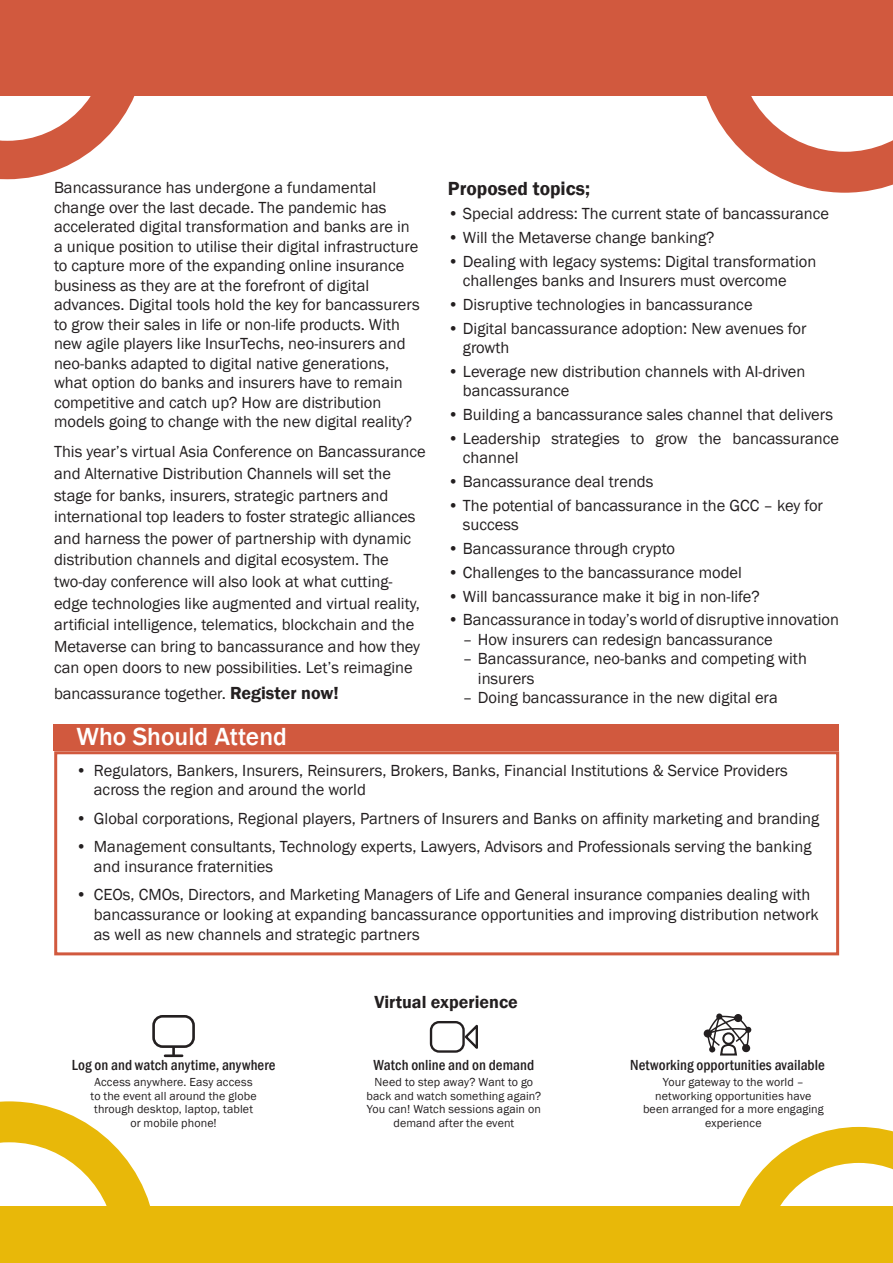
<style>
.page{position:relative;width:893px;height:1263px;background:#fff}
.page>*{position:absolute;margin:0;border:0;box-sizing:border-box;transform-origin:0 0}
.Text-17-Medium-White{font:500 25.5px "Franklin Gothic";color:#fff}
.TopicBullet{font:600 19.5px "Franklin Gothic";color:#231f20}
.t1{font:600 18px "Franklin Gothic";color:#231f20}
.Test1st{font:16.5px/19.5px "Franklin Gothic";color:#231f20}
.TopicBullet-2{font:16.5px/19.5px "Franklin Gothic";color:#231f20}
.WhoShouldAttendBulle{font:16.5px/19.8px "Franklin Gothic";color:#231f20}
.Virtual1{font:500 condensed 15px "Franklin Gothic";letter-spacing:.005em;color:#231f20}
.Virtual-2{font:12px/13.5px "Franklin Gothic";letter-spacing:.01em;color:#231f20;text-align:center}
.s1{font-weight:600;font-size:18px}
</style>
<div class="page">
<div style="left:0;top:0;width:893px;height:96px;background:#d1593e"></div>
<svg style="left:706px;top:96px;width:187px;height:97px"></svg>
<svg style="left:0;top:96px;width:135px;height:83px"></svg>
<div style="left:0;top:1206px;width:893px;height:57px;background:#e8b809"></div>
<svg style="left:0;top:1101px;width:150px;height:105px"></svg>
<svg style="left:739px;top:1127px;width:154px;height:79px"></svg>
<div style="left:430px;top:1021px;width:35px;height:32px;border:2px solid #231f20;border-radius:8px"></div>
<svg style="left:463px;top:1024px;width:15px;height:26px"></svg>
<div style="left:152px;top:1015px;width:43px;height:33px;border:3px solid #231f20;border-radius:9px"></div>
<svg style="left:172px;top:1048px;width:3px;height:6px"></svg>
<hr style="left:165px;top:1054px;width:17px;height:3px;background:#231f20">
<svg style="left:704px;top:1013px;width:47px;height:43px"></svg>
<div style="left:54px;top:724px;width:785px;height:27px;background:#d1593e"></div>
<div style="left:54px;top:751px;width:785px;height:204px;border:3px solid #d1593e"></div>
<p class="Test1st" style="left:54px;top:178px;width:367px">Bancassurance has undergone a fundamental change over the last decade. The pandemic has accelerated digital transformation and banks are in a unique position to utilise their digital infrastructure to capture more of the expanding online insurance business as they are at the forefront of digital advances. Digital tools hold the key for bancassurers to grow their sales in life or non-life products. With new agile players like InsurTechs, neo-insurers and neo-banks adapted to digital native generations, what option do banks and insurers have to remain competitive and catch up? How are distribution models going to change with the new digital reality?</p>
<p class="Test1st" style="left:54px;top:441px;width:373px;line-height:21.6px">This year’s virtual Asia Conference on Bancassurance and Alternative Distribution Channels will set the stage for banks, insurers, strategic partners and international top leaders to foster strategic alliances and harness the power of partnership with dynamic distribution channels and digital ecosystem. The two-day conference will also look at what cutting&shy;edge technologies like augmented and virtual reality, artificial intelligence, telematics, blockchain and the Metaverse can bring to bancassurance and how they can open doors to new possibilities. Let’s reimagine</p>
<p class="Test1st" style="left:54px;top:684px;width:286px">bancassurance together. <span class="s1">Register now!</span></p>
<p class="TopicBullet" style="left:448px;top:177px;width:144px">Proposed topics;</p>
<p class="TopicBullet-2" style="left:448px;top:204px;width:383px">• Special address: The current state of bancassurance</p>
<p class="TopicBullet-2" style="left:448px;top:228px;width:268px">• Will the Metaverse change banking?</p>
<p class="TopicBullet-2" style="left:463px;top:252px;width:355px;text-indent:-15px">• Dealing with legacy systems: Digital transformation challenges banks and Insurers must overcome</p>
<p class="TopicBullet-2" style="left:448px;top:295px;width:306px">• Disruptive technologies in bancassurance</p>
<p class="TopicBullet-2" style="left:463px;top:319px;width:345px;text-indent:-15px">• Digital bancassurance adoption: New avenues for growth</p>
<p class="TopicBullet-2" style="left:463px;top:362px;width:344px;text-indent:-15px">• Leverage new distribution channels with AI-driven bancassurance</p>
<p class="TopicBullet-2" style="left:448px;top:405px;width:387px">• Building a bancassurance sales channel that delivers</p>
<p class="TopicBullet-2" style="left:463px;top:429px;width:378px;text-indent:-15px">• Leadership strategies to grow the bancassurance channel</p>
<p class="TopicBullet-2" style="left:448px;top:472px;width:207px">• Bancassurance deal trends</p>
<p class="TopicBullet-2" style="left:463px;top:496px;width:362px;text-indent:-15px">• The potential of bancassurance in the GCC – key for success</p>
<p class="TopicBullet-2" style="left:448px;top:539px;width:229px">• Bancassurance through crypto</p>
<p class="TopicBullet-2" style="left:448px;top:563px;width:296px">• Challenges to the bancassurance model</p>
<p class="TopicBullet-2" style="left:448px;top:587px;width:313px">• Will bancassurance make it big in non-life?</p>
<p class="TopicBullet-2" style="left:448px;top:610px;width:393px">• Bancassurance in today’s world of disruptive innovation</p>
<p class="TopicBullet-2" style="left:463px;top:630px;width:311px">– How insurers can redesign bancassurance</p>
<p class="TopicBullet-2" style="left:478px;top:649px;width:331px;text-indent:-15px">– Bancassurance, neo-banks and competing with insurers</p>
<p class="TopicBullet-2" style="left:463px;top:688px;width:316px">– Doing bancassurance in the new digital era</p>
<p class="Text-17-Medium-White" style="left:77px;top:721px;width:212px">Who Should Attend</p>
<p class="WhoShouldAttendBulle" style="left:94px;top:761px;width:695px;text-indent:-18px">• Regulators, Bankers, Insurers, Reinsurers, Brokers, Banks, Financial Institutions &amp; Service Providers across the region and around the world</p>
<p class="WhoShouldAttendBulle" style="left:76px;top:809px;width:745px">• Global corporations, Regional players, Partners of Insurers and Banks on affinity marketing and branding</p>
<p class="WhoShouldAttendBulle" style="left:94px;top:837px;width:719px;text-indent:-18px">• Management consultants, Technology experts, Lawyers, Advisors and Professionals serving the banking and insurance fraternities</p>
<p class="WhoShouldAttendBulle" style="left:94px;top:885px;width:726px;text-indent:-18px">• CEOs, CMOs, Directors, and Marketing Managers of Life and General insurance companies dealing with bancassurance or looking at expanding bancassurance opportunities and improving distribution network as well as new channels and strategic partners</p>
<p class="t1" style="left:374px;top:990px;width:145px">Virtual experience</p>
<p class="Virtual1" style="left:72px;top:1055px;width:205px">Log on and watch anytime, anywhere</p>
<p class="Virtual1" style="left:374px;top:1055px;width:162px">Watch online and on demand</p>
<p class="Virtual-2" style="left:91px;top:1075px;width:168px">Access anywhere. Easy access to the event all around the globe through desktop, laptop, tablet or mobile phone!</p>
<p class="Virtual-2" style="left:367px;top:1075px;width:176px">Need to step away? Want to go back and watch something again?<br>You can! Watch sessions again on demand after the event</p>
<p class="Virtual1" style="left:630px;top:1055px;width:196px">Networking opportunities available</p>
<p class="Virtual-2" style="left:643px;top:1075px;width:182px">Your gateway to the world – networking opportunities have been arranged for a more engaging experience</p>
</div>
